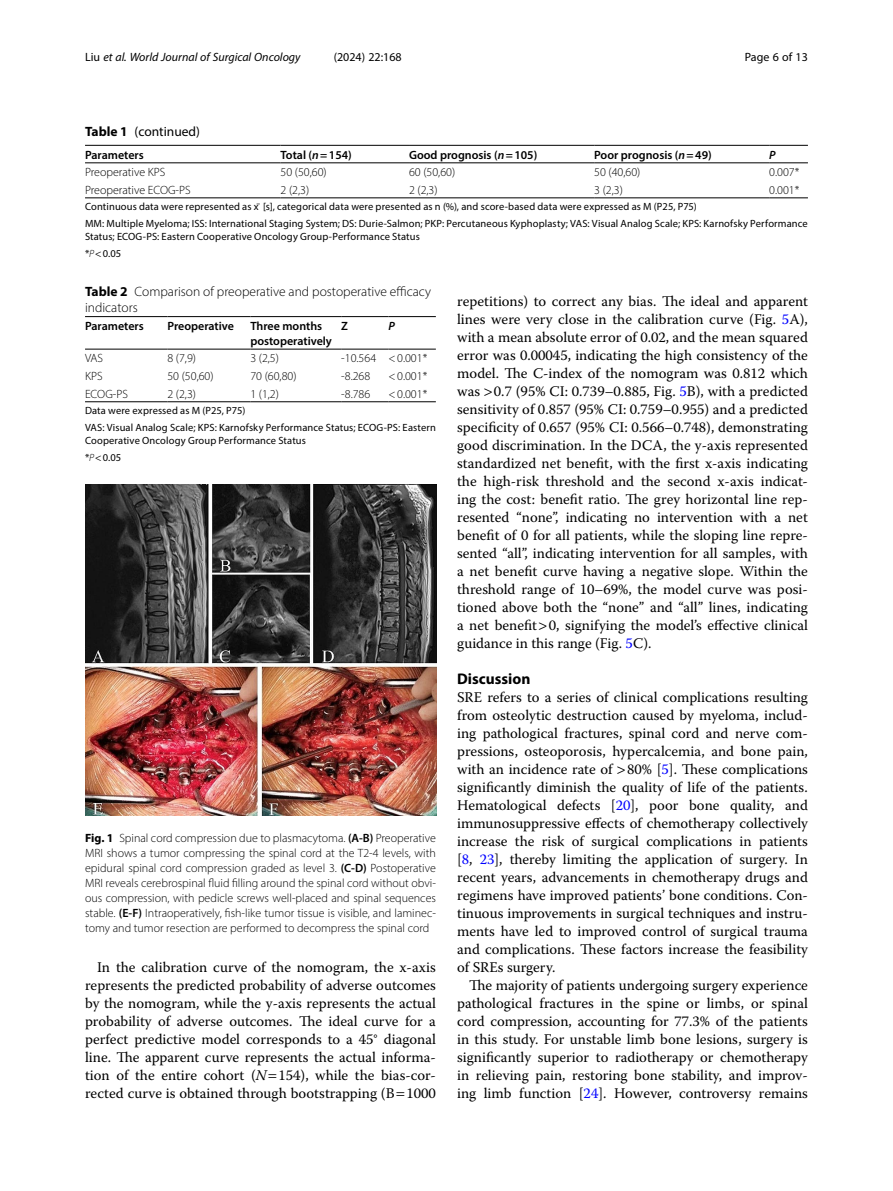
<style>
.page{position:relative;width:893px;height:1191px;background:#fff}
.page>*{position:absolute;margin:0;border:0;box-sizing:border-box;transform-origin:0 0}
.Head_1{font:700 15.45px "Myriad Pro";color:#000}
.Body_Text_Indent{font:14.7px/18px "Warnock Pro";color:#000;text-align:justify}
.Body_Text{font:14.7px/18px "Warnock Pro";color:#000;text-align:justify}
.Table_Caption{font:300 13.5px/16.5px "Myriad Pro";color:#000}
.Table_Continued{font:13.5px "Myriad Pro";color:#000}
.Figure_Caption{font:300 12px/15px "Myriad Pro";color:#000;text-align:justify}
.Table_Body{font:300 12px "Myriad Pro";color:#000}
.Table_Head{font:600 12px/15px "Myriad Pro";color:#000}
.t1{font:italic 12px "Myriad Pro";color:#000}
.t2{font:12px "Myriad Pro";color:#000}
.Table_Head-2{font:italic 600 12px "Myriad Pro";color:#000}
.Table_Footnote{font:10.5px/12.8px "Myriad Pro";letter-spacing:.01em;color:#000}
.s1{font-style:normal}
.s2{font-weight:700}
.s3{font-style:italic}
.s4{font-family:"STIX"}
.s5{font-weight:300;font-style:italic}
.s6{font-weight:600}
.s7{color:#00f}
</style>
<div class="page">
<hr style="left:85px;top:349px;width:82px;height:1px;background:#000">
<hr style="left:167px;top:316px;width:83px;height:1px;background:#000">
<hr style="left:167px;top:349px;width:83px;height:1px;background:#000">
<hr style="left:250px;top:316px;width:91px;height:1px;background:#000">
<hr style="left:250px;top:349px;width:91px;height:1px;background:#000">
<hr style="left:341px;top:316px;width:47px;height:1px;background:#000">
<hr style="left:341px;top:349px;width:47px;height:1px;background:#000">
<hr style="left:388px;top:316px;width:48px;height:1px;background:#000">
<hr style="left:388px;top:349px;width:48px;height:1px;background:#000">
<hr style="left:167px;top:401px;width:83px;height:1px;background:#000">
<hr style="left:250px;top:401px;width:91px;height:1px;background:#000">
<hr style="left:341px;top:401px;width:47px;height:1px;background:#000">
<hr style="left:388px;top:401px;width:48px;height:1px;background:#000">
<hr style="left:85px;top:401px;width:82px;height:1px;background:#000">
<hr style="left:85px;top:316px;width:82px;height:1px;background:#000">
<img style="left:85px;top:484px;width:351px;height:331px">
<hr style="left:85px;top:163px;width:196px;height:1px;background:#000">
<hr style="left:281px;top:145px;width:128px;height:1px;background:#000">
<hr style="left:281px;top:163px;width:128px;height:1px;background:#000">
<hr style="left:409px;top:145px;width:185px;height:1px;background:#000">
<hr style="left:409px;top:163px;width:185px;height:1px;background:#000">
<hr style="left:594px;top:145px;width:175px;height:1px;background:#000">
<hr style="left:594px;top:163px;width:175px;height:1px;background:#000">
<hr style="left:769px;top:145px;width:39px;height:1px;background:#000">
<hr style="left:769px;top:163px;width:39px;height:1px;background:#000">
<hr style="left:281px;top:198px;width:128px;height:1px;background:#000">
<hr style="left:409px;top:198px;width:185px;height:1px;background:#000">
<hr style="left:594px;top:198px;width:175px;height:1px;background:#000">
<hr style="left:769px;top:198px;width:39px;height:1px;background:#000">
<hr style="left:85px;top:198px;width:196px;height:1px;background:#000">
<hr style="left:85px;top:145px;width:196px;height:1px;background:#000">
<p class="t1" style="left:85px;top:50px;width:217px"><span class="s1">Liu</span> et al. World Journal of Surgical Oncology</p>
<p class="t2" style="left:334px;top:50px;width:70px">(2024) 22:168</p>
<p class="t2" style="left:745px;top:50px;width:65px">Page 6 of 13</p>
<p class="Table_Continued" style="left:85px;top:123px;width:116px"><span class="s2">Table 1</span> (continued)</p>
<p class="Table_Head" style="left:85px;top:147px;width:60px">Parameters</p>
<p class="Table_Head" style="left:281px;top:147px;width:73px">Total (<span class="s3">n</span>=154)</p>
<p class="Table_Head" style="left:409px;top:147px;width:130px">Good prognosis (<span class="s3">n</span>=105)</p>
<p class="Table_Head" style="left:594px;top:147px;width:119px">Poor prognosis (<span class="s3">n</span>=49)</p>
<p class="Table_Head-2" style="left:769px;top:147px;width:8px">P</p>
<p class="Table_Body" style="left:85px;top:165px;width:82px">Preoperative KPS</p>
<p class="Table_Body" style="left:281px;top:165px;width:48px">50 (50,60)</p>
<p class="Table_Body" style="left:409px;top:165px;width:48px">60 (50,60)</p>
<p class="Table_Body" style="left:594px;top:165px;width:48px">50 (40,60)</p>
<p class="Table_Body" style="left:769px;top:165px;width:32px">0.007*</p>
<p class="Table_Body" style="left:85px;top:182px;width:107px">Preoperative ECOG-PS</p>
<p class="Table_Body" style="left:281px;top:182px;width:30px">2 (2,3)</p>
<p class="Table_Body" style="left:409px;top:182px;width:30px">2 (2,3)</p>
<p class="Table_Body" style="left:594px;top:182px;width:30px">3 (2,3)</p>
<p class="Table_Body" style="left:769px;top:182px;width:32px">0.001*</p>
<p class="Table_Footnote" style="left:85px;top:200px;width:613px">Continuous data were represented as x <span class="s4">̄</span>[s], categorical data were presented as n (%), and score-based data were expressed as M (P25, P75)</p>
<p class="Table_Footnote" style="left:85px;top:217px;width:724px">MM: Multiple Myeloma; ISS: International Staging System; DS: Durie-Salmon; PKP: Percutaneous Kyphoplasty; VAS: Visual Analog Scale; KPS: Karnofsky Performance<br>Status; ECOG-PS: Eastern Cooperative Oncology Group-Performance Status</p>
<p class="Table_Footnote" style="left:85px;top:247px;width:38px">*<span class="s5">P</span> 0.05</p>
<p class="Table_Caption" style="left:85px;top:283px;width:348px"><span class="s2">Table 2</span> Comparison of preoperative and postoperative efficacy indicators</p>
<p class="Table_Head" style="left:85px;top:318px;width:60px">Parameters</p>
<p class="Table_Head" style="left:167px;top:318px;width:68px">Preoperative</p>
<p class="Table_Head" style="left:250px;top:318px;width:83px">Three months postoperatively</p>
<p class="Table_Head" style="left:341px;top:318px;width:8px">Z</p>
<p class="Table_Head-2" style="left:388px;top:318px;width:8px">P</p>
<p class="Table_Body" style="left:85px;top:351px;width:19px">VAS</p>
<p class="Table_Body" style="left:167px;top:351px;width:30px">8 (7,9)</p>
<p class="Table_Body" style="left:250px;top:351px;width:30px">3 (2,5)</p>
<p class="Table_Body" style="left:341px;top:351px;width:36px">-10.564</p>
<p class="Table_Body" style="left:388px;top:351px;width:40px">&lt;0.001*</p>
<p class="Table_Body" style="left:85px;top:369px;width:19px">KPS</p>
<p class="Table_Body" style="left:167px;top:369px;width:48px">50 (50,60)</p>
<p class="Table_Body" style="left:250px;top:369px;width:48px">70 (60,80)</p>
<p class="Table_Body" style="left:341px;top:369px;width:31px">-8.268</p>
<p class="Table_Body" style="left:388px;top:369px;width:40px">&lt;0.001*</p>
<p class="Table_Body" style="left:85px;top:386px;width:44px">ECOG-PS</p>
<p class="Table_Body" style="left:167px;top:386px;width:30px">2 (2,3)</p>
<p class="Table_Body" style="left:250px;top:386px;width:30px">1 (1,2)</p>
<p class="Table_Body" style="left:341px;top:386px;width:31px">-8.786</p>
<p class="Table_Body" style="left:388px;top:386px;width:40px">&lt;0.001*</p>
<p class="Table_Footnote" style="left:85px;top:404px;width:162px">Data were expressed as M (P25, P75)</p>
<p class="Table_Footnote" style="left:85px;top:421px;width:352px">VAS: Visual Analog Scale; KPS: Karnofsky Performance Status; ECOG-PS: Eastern<br>Cooperative Oncology Group Performance Status</p>
<p class="Table_Footnote" style="left:85px;top:450px;width:38px">*<span class="s5">P</span> 0.05</p>
<p class="Figure_Caption" style="left:85px;top:830px;width:352px"><span class="s2">Fig. 1</span> Spinal cord compression due to plasmacytoma. <span class="s6">(A-B)</span> Preoperative MRI shows a tumor compressing the spinal cord at the T2-4 levels, with epidural spinal cord compression graded as level 3. <span class="s6">(C-D)</span> Postoperative MRI reveals cerebrospinal fluid filling around the spinal cord without obvi&shy;ous compression, with pedicle screws well-placed and spinal sequences stable. <span class="s6">(E-F)</span> Intraoperatively, fish-like tumor tissue is visible, and laminec&shy;tomy and tumor resection are performed to decompress the spinal cord</p>
<p class="Body_Text_Indent" style="left:85px;top:958px;width:352px;text-indent:12px">In the calibration curve of the nomogram, the x-axis represents the predicted probability of adverse outcomes by the nomogram, while the y-axis represents the actual probability of adverse outcomes. The ideal curve for a perfect predictive model corresponds to a 45° diagonal line. The apparent curve represents the actual informa&shy;tion of the entire cohort (<span class="s3">N</span> 154), while the bias-cor&shy;rected curve is obtained through bootstrapping (B 1000</p>
<p class="Body_Text_Indent" style="left:457px;top:292px;width:352px">repetitions) to correct any bias. The ideal and apparent lines were very close in the calibration curve (Fig. <span class="s7">5</span>A), with a mean absolute error of 0.02, and the mean squared error was 0.00045, indicating the high consistency of the model. The C-index of the nomogram was 0.812 which was 0.7 (95% CI: 0.739–0.885, Fig. <span class="s7">5</span>B), with a predicted sensitivity of 0.857 (95% CI: 0.759–0.955) and a predicted specificity of 0.657 (95% CI: 0.566–0.748), demonstrating good discrimination. In the DCA, the y-axis represented standardized net benefit, with the first x-axis indicating the high-risk threshold and the second x-axis indicat&shy;ing the cost: benefit ratio. The grey horizontal line rep&shy;resented “none”, indicating no intervention with a net benefit of 0 for all patients, while the sloping line repre&shy;sented “all”, indicating intervention for all samples, with a net benefit curve having a negative slope. Within the threshold range of 10–69%, the model curve was posi&shy;tioned above both the “none” and “all” lines, indicating a net benefit 0, signifying the model’s effective clinical guidance in this range (Fig. <span class="s7">5</span>C).</p>
<p class="Head_1" style="left:457px;top:669px;width:75px">Discussion</p>
<p class="Body_Text" style="left:457px;top:688px;width:352px">SRE refers to a series of clinical complications resulting from osteolytic destruction caused by myeloma, includ&shy;ing pathological fractures, spinal cord and nerve com&shy;pressions, osteoporosis, hypercalcemia, and bone pain, with an incidence rate of 80% [<span class="s7">5</span>]. These complications significantly diminish the quality of life of the patients.<br>Hematological defects [<span class="s7">20</span>], poor bone quality, and immunosuppressive effects of chemotherapy collectively increase the risk of surgical complications in patients [<span class="s7">8</span>, <span class="s7">23</span>], thereby limiting the application of surgery. In recent years, advancements in chemotherapy drugs and regimens have improved patients’ bone conditions. Con&shy;tinuous improvements in surgical techniques and instru&shy;ments have led to improved control of surgical trauma and complications. These factors increase the feasibility of SREs surgery.</p>
<p class="Body_Text_Indent" style="left:457px;top:976px;width:352px;text-indent:12px">The majority of patients undergoing surgery experience pathological fractures in the spine or limbs, or spinal cord compression, accounting for 77.3% of the patients in this study. For unstable limb bone lesions, surgery is significantly superior to radiotherapy or chemotherapy in relieving pain, restoring bone stability, and improv&shy;ing limb function [<span class="s7">24</span>]. However, controversy remains</p>
</div>
